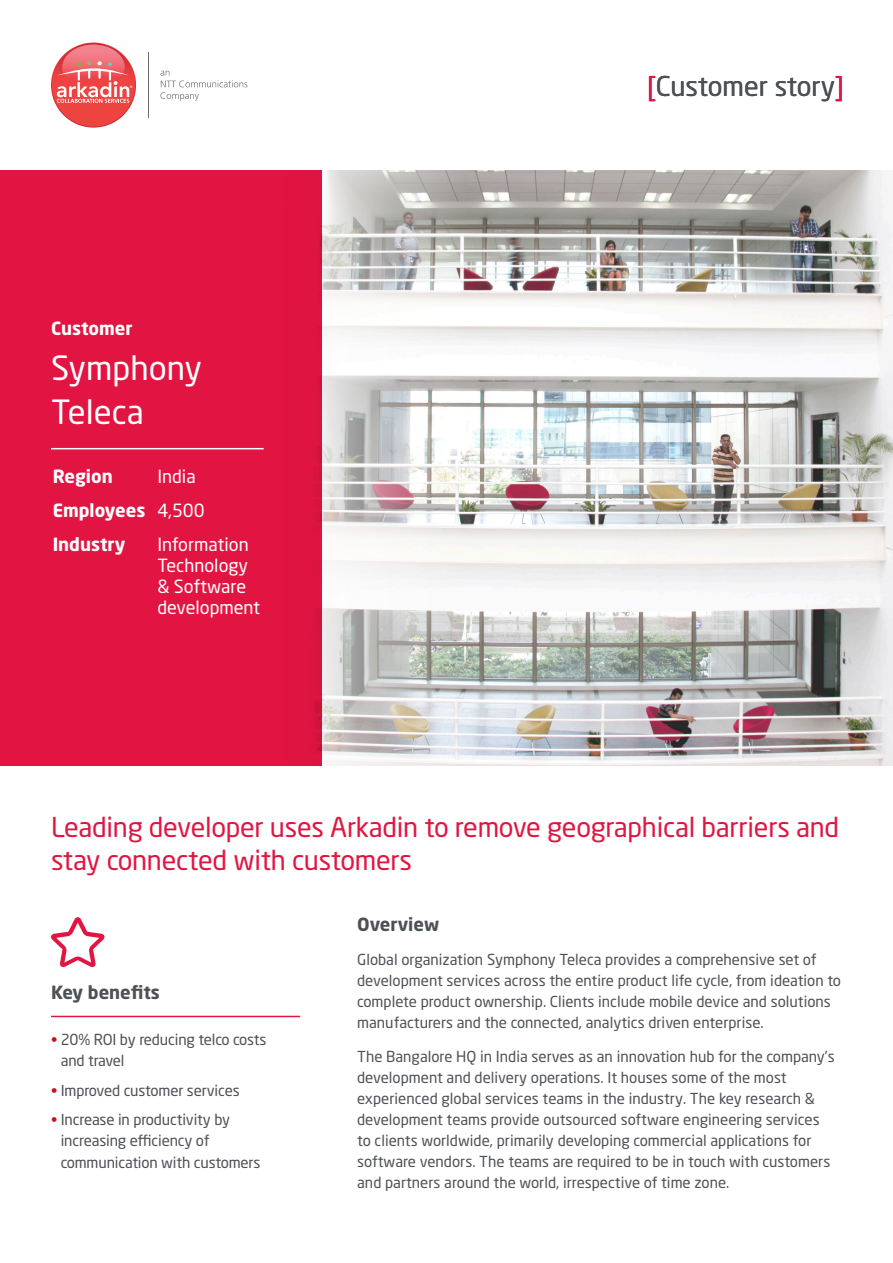
<style>
.page{position:relative;width:893px;height:1263px;background:#fff}
.page>*{position:absolute;margin:0;border:0;box-sizing:border-box;transform-origin:0 0}
.Front_-_CS_company{font:33px "Neo Sans Std";color:#fff}
.Front_-_Main_heading{font:27px/33px "Neo Sans Std";letter-spacing:-.01em;color:#e21542}
.Front_-_CS_Title_hea{font:27px "Neo Sans Std";color:#4d5156}
.Front_-_CS_value{font:18px/21px "Neo Sans Std";color:#fff}
.Front_-_CS_identity{font:700 18px "Neo Sans Std";color:#fff}
.Front_-_Subhead_line{font:700 18px "Neo Sans Std";color:#4d5156}
.Current_text{font:700 18px "Neo Sans Std";color:#4d5156}
.Current_text-2{font:15px/21px "Neo Sans Std";color:#4d5156}
.s1{color:#e21542}
.s2{color:#cb0d1c}
</style>
<div class="page">
<img style="left:321px;top:170px;width:572px;height:595px">
<hr style="left:148px;top:52px;width:1px;height:66px;background:#6c6d70">
<svg style="left:51px;top:43px;width:85px;height:85px"></svg>
<div style="left:52px;top:43px;width:83px;height:84px;background:#ee443f;border-radius:42px"></div>
<svg style="left:57px;top:44px;width:75px;height:59px"></svg>
<svg style="left:160px;top:71px;width:87px;height:30px"></svg>
<hr style="left:51px;top:1016px;width:249px;height:1px;background:#e21542">
<svg style="left:51px;top:917px;width:54px;height:50px"></svg>
<div style="left:0;top:170px;width:321px;height:595px;background:#e21542"></div>
<hr style="left:51px;top:448px;width:213px;height:1px;background:#fff">
<p class="Front_-_CS_identity" style="left:51px;top:317px;width:83px">Customer</p>
<p class="Front_-_CS_company" style="left:51px;top:347px;width:153px">Symphony</p>
<p class="Front_-_CS_company" style="left:51px;top:392px;width:94px">Teleca</p>
<p class="Front_-_CS_identity" style="left:53px;top:465px;width:62px">Region</p>
<p class="Front_-_CS_identity" style="left:53px;top:499px;width:94px">Employees</p>
<p class="Front_-_CS_identity" style="left:53px;top:533px;width:74px">Industry</p>
<p class="Front_-_CS_value" style="left:157px;top:466px;width:40px">India</p>
<p class="Front_-_CS_value" style="left:157px;top:500px;width:49px">4,500</p>
<p class="Front_-_CS_value" style="left:157px;top:533px;width:104px">Information<br>Technology &amp; Software development</p>
<p class="Front_-_CS_Title_hea" style="left:647px;top:69px;width:199px"><span class="s1">[</span>Customer story<span class="s1">]</span></p>
<p class="Front_-_Main_heading" style="left:51px;top:810px;width:790px">Leading developer uses Arkadin to remove geographical barriers and stay connected with customers</p>
<p class="Front_-_Subhead_line" style="left:51px;top:980px;width:110px">Key benefits</p>
<p class="Current_text-2" style="left:61px;top:1029px;width:207px;text-indent:-10px"><span class="s2">•</span> 20% ROI by reducing telco costs and travel</p>
<p class="Current_text-2" style="left:51px;top:1079px;width:190px"><span class="s2">•</span> Improved customer services</p>
<p class="Current_text-2" style="left:61px;top:1109px;width:201px;text-indent:-10px"><span class="s2">•</span> Increase in productivity by increasing efficiency of communication with customers</p>
<p class="Current_text" style="left:357px;top:913px;width:84px">Overview</p>
<p class="Current_text-2" style="left:357px;top:948px;width:485px">Global organization Symphony Teleca provides a comprehensive set of development services across the entire product life cycle, from ideation to complete product ownership. Clients include mobile device and solutions manufacturers and the connected, analytics driven enterprise.</p>
<p class="Current_text-2" style="left:357px;top:1045px;width:479px">The Bangalore HQ in India serves as an innovation hub for the company’s development and delivery operations. It houses some of the most experienced global services teams in the industry. The key research &amp; development teams provide outsourced software engineering services to clients worldwide, primarily developing commercial applications for software vendors. The teams are required to be in touch with customers and partners around the world, irrespective of time zone.</p>
</div>
